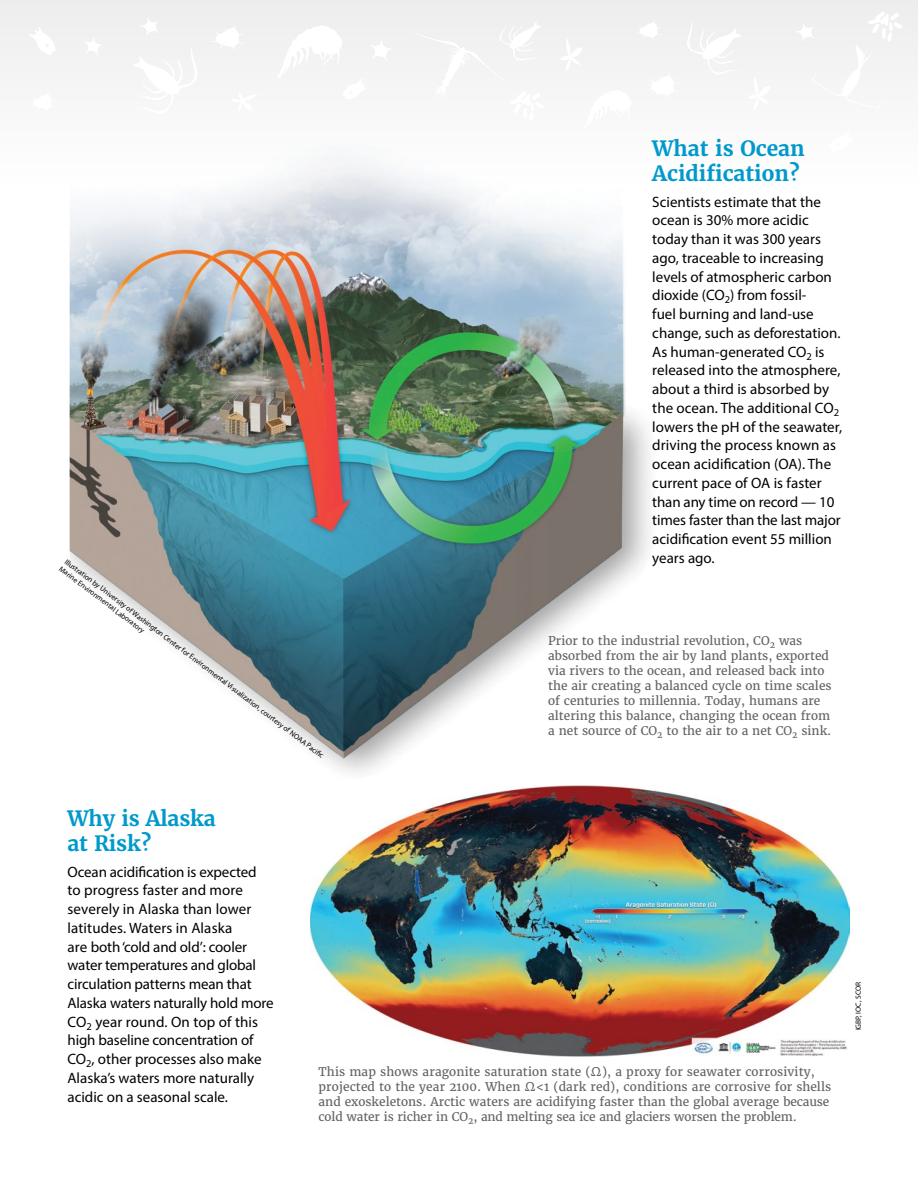
<style>
.page{position:relative;width:918px;height:1188px;background:#fff}
.page>*{position:absolute;margin:0;border:0;box-sizing:border-box;transform-origin:0 0}
.t1{font:700 21px/25.2px "Merriweather";color:#09c}
.t2{font:15px/18.8px "Myriad Pro";color:#000}
.t3{font:12px/15px "Merriweather";color:#636466}
.t4{font:7.5px/8.6px "Myriad Pro";color:#000}
</style>
<div class="page">
<img style="left:310px;top:795px;width:540px;height:261px">
<img style="left:70px;top:184px;width:608px;height:611px">
<div style="left:0;top:0;width:918px;height:184px;background:#f6f6f7"></div>
<p class="t4" style="left:68px;top:558px;width:325px;rotate:37deg">Illustration by University of Washington Center for Environmental Visualization, courtesy of NOAA Pacifi c<br>Marine Environmental Laboratory</p>
<h1 class="t1" style="left:652px;top:136px;width:154px">What is Ocean<br>Acidification?</h1>
<p class="t2" style="left:652px;top:192px;width:191px">Scientists estimate that the ocean is 30% more acidic today than it was 300 years ago, traceable to increasing levels of atmospheric carbon dioxide (CO<sub>2</sub>) from fossil-<br>fuel burning and land-use change, such as deforestation.<br>As human-generated CO<sub>2</sub> is released into the atmosphere, about a third is absorbed by the ocean. The additional CO<sub>2 </sub>lowers the pH of the seawater, driving the process known as ocean acidification (OA). The current pace of OA is faster than any time on record — 10 times faster than the last major acidification event 55 million years ago.</p>
<p class="t3" style="left:548px;top:633px;width:285px">Prior to the industrial revolution, CO<sub>2</sub> was absorbed from the air by land plants, exported via rivers to the ocean, and released back into the air creating a balanced cycle on time scales of centuries to millennia. Today, humans are altering this balance, changing the ocean from a net source of CO<sub>2</sub> to the air to a net CO<sub>2</sub> sink.</p>
<h1 class="t1" style="left:68px;top:806px;width:150px">Why is Alaska at Risk?</h1>
<p class="t2" style="left:68px;top:862px;width:208px">Ocean acidification is expected<br>to progress faster and more severely in Alaska than lower latitudes. Waters in Alaska<br>are both ‘cold and old’: cooler water temperatures and global circulation patterns mean that<br>Alaska waters naturally hold more<br>CO<sub>2</sub> year round. On top of this high baseline concentration of<br>CO<sub>2</sub>, other processes also make<br>Alaska’s waters more naturally acidic on a seasonal scale.</p>
<p class="t3" style="left:319px;top:1064px;width:514px">This map shows aragonite saturation state (Ω), a proxy for seawater corrosivity, projected to the year 2100. When Ω&lt;1 (dark red), conditions are corrosive for shells and exoskeletons. Arctic waters are acidifying faster than the global average because cold water is richer in CO<sub>2</sub>, and melting sea ice and glaciers worsen the problem.</p>
<p class="t4" style="left:854px;top:1030px;width:50px;rotate:-90deg">IGBP, IOC, SCOR</p>
</div>
